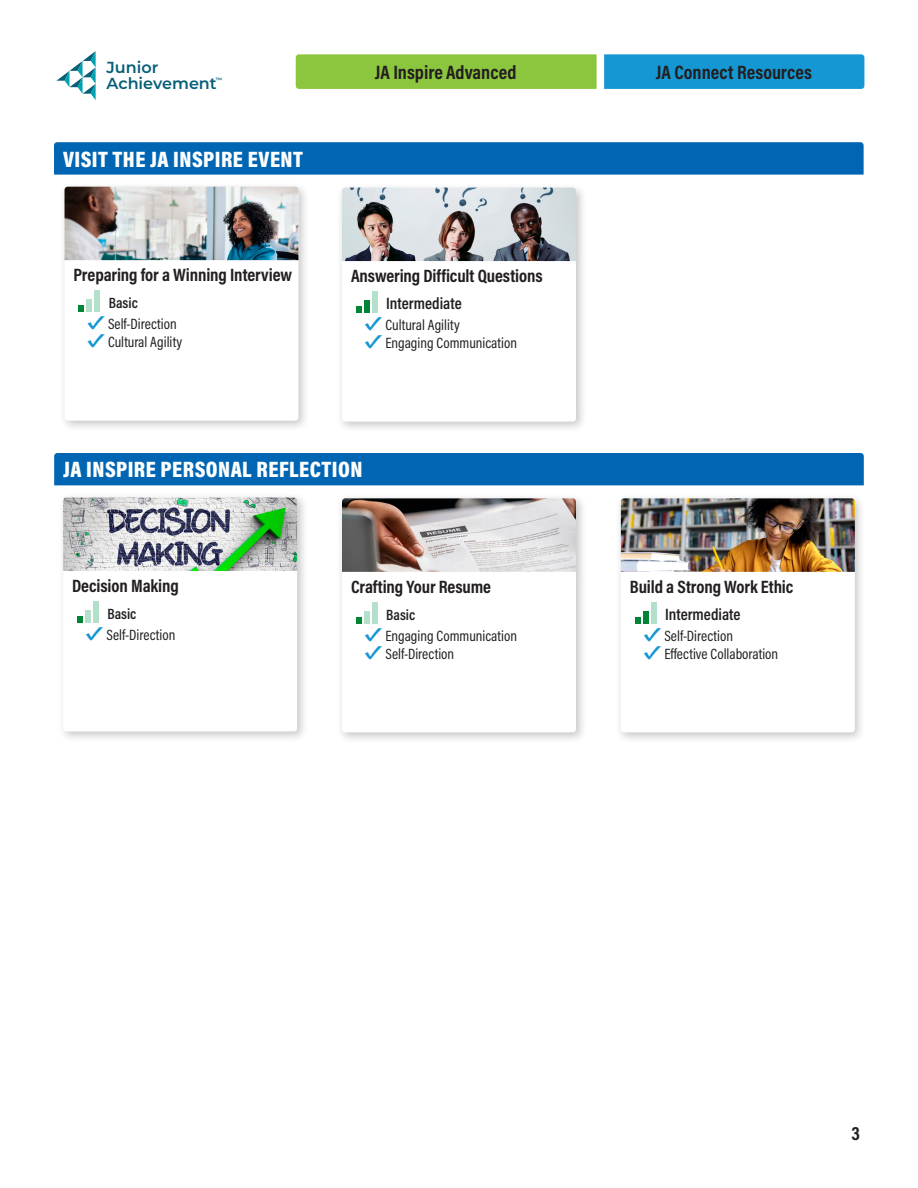
<style>
.page{position:relative;width:918px;height:1188px;background:#fff}
.page>*{position:absolute;margin:0;border:0;box-sizing:border-box;transform-origin:0 0}
.H2_card{font:900 22.5px "Acumin Pro Cond";letter-spacing:.02em;color:#fff}
.H1_program{font:700 19.5px "Acumin Pro Cond";color:#231f20}
.H3_card{font:700 18px "Acumin Pro Cond";letter-spacing:-.01em;color:#231f20}
.body_difficulty_card{font:600 16.5px "Acumin Pro Cond";color:#231f20}
.t1{font:600 16.05px/16px "Montserrat";color:#085f77}
.t2{font:15px "Acumin Pro Cond";color:#231f20}
.body_difficulty_card-2{font:600 15px "Acumin Pro Cond";color:#231f20}
.t3{font:600 6.15px "Montserrat";color:#085f77}
.s1{font-weight:700;font-size:18.9px;color:#1597d4}
</style>
<div class="page">
<div style="left:604px;top:54px;width:260px;height:35px;background:#1597d4"></div>
<svg style="left:56px;top:51px;width:40px;height:49px"></svg>
<div style="left:296px;top:54px;width:301px;height:35px;background:#8cc63e"></div>
<div style="left:54px;top:142px;width:810px;height:33px;background:#0066b3"></div>
<div style="left:59px;top:182px;width:251px;height:250px;background:#231f20;opacity:.25"></div>
<svg style="left:64px;top:260px;width:234px;height:161px"></svg>
<img style="left:64px;top:187px;width:234px;height:73px">
<div style="left:94px;top:290px;width:6px;height:22px;background:#b3e0ca"></div>
<div style="left:86px;top:299px;width:6px;height:13px;background:#b3e0ca"></div>
<div style="left:78px;top:305px;width:6px;height:7px;background:#008435"></div>
<div style="left:336px;top:182px;width:251px;height:251px;background:#231f20;opacity:.25"></div>
<svg style="left:342px;top:261px;width:234px;height:161px"></svg>
<img style="left:342px;top:188px;width:234px;height:73px">
<div style="left:372px;top:291px;width:6px;height:22px;background:#b3e0ca"></div>
<div style="left:364px;top:300px;width:6px;height:13px;background:#008435"></div>
<div style="left:356px;top:306px;width:6px;height:7px;background:#008435"></div>
<div style="left:54px;top:453px;width:810px;height:32px;background:#0066b3"></div>
<div style="left:57px;top:492px;width:251px;height:251px;background:#231f20;opacity:.25"></div>
<svg style="left:63px;top:571px;width:234px;height:160px"></svg>
<img style="left:63px;top:497px;width:234px;height:74px">
<div style="left:93px;top:601px;width:6px;height:22px;background:#b3e0ca"></div>
<div style="left:85px;top:610px;width:6px;height:13px;background:#b3e0ca"></div>
<div style="left:77px;top:616px;width:6px;height:7px;background:#008435"></div>
<div style="left:336px;top:493px;width:251px;height:251px;background:#231f20;opacity:.25"></div>
<svg style="left:342px;top:572px;width:234px;height:160px"></svg>
<img style="left:342px;top:498px;width:234px;height:74px">
<div style="left:372px;top:602px;width:6px;height:22px;background:#b3e0ca"></div>
<div style="left:364px;top:611px;width:6px;height:13px;background:#b3e0ca"></div>
<div style="left:356px;top:617px;width:6px;height:7px;background:#008435"></div>
<div style="left:615px;top:493px;width:251px;height:251px;background:#231f20;opacity:.25"></div>
<svg style="left:621px;top:572px;width:234px;height:160px"></svg>
<img style="left:621px;top:498px;width:234px;height:74px">
<div style="left:651px;top:602px;width:5px;height:22px;background:#b3e0ca"></div>
<div style="left:643px;top:611px;width:5px;height:13px;background:#008435"></div>
<svg style="left:635px;top:617px;width:5px;height:7px"></svg>
<p class="t1" style="left:107px;top:59px;width:112px">Junior<br>Achievement</p>
<p class="t3" style="left:216px;top:75px;width:8px">™</p>
<p class="H2_card" style="left:63px;top:144px;width:241px">VISIT THE JA INSPIRE EVENT</p>
<p class="H3_card" style="left:74px;top:263px;width:220px">Preparing for a Winning Interview</p>
<p class="body_difficulty_card-2" style="left:109px;top:293px;width:31px">Basic</p>
<p class="t2" style="left:87px;top:314px;width:91px"><span class="s1">✓</span>Self-Direction</p>
<p class="t2" style="left:87px;top:332px;width:97px"><span class="s1">✓</span>Cultural Agility</p>
<h1 class="H1_program" style="left:375px;top:59px;width:143px">JA Inspire Advanced</h1>
<p class="H3_card" style="left:351px;top:264px;width:193px">Answering Difficult Questions</p>
<p class="body_difficulty_card" style="left:386px;top:292px;width:77px">Intermediate</p>
<p class="t2" style="left:364px;top:315px;width:97px"><span class="s1">✓</span>Cultural Agility</p>
<p class="t2" style="left:364px;top:333px;width:154px"><span class="s1">✓</span>Engaging Communication</p>
<p class="H2_card" style="left:63px;top:455px;width:301px">JA INSPIRE PERSONAL REFLECTION</p>
<p class="H3_card" style="left:72px;top:574px;width:108px">Decision Making</p>
<p class="body_difficulty_card-2" style="left:107px;top:604px;width:31px">Basic</p>
<p class="t2" style="left:86px;top:625px;width:91px"><span class="s1">✓</span>Self-Direction</p>
<p class="H3_card" style="left:351px;top:575px;width:142px">Crafting Your Resume</p>
<p class="body_difficulty_card-2" style="left:386px;top:605px;width:31px">Basic</p>
<p class="t2" style="left:364px;top:626px;width:154px"><span class="s1">✓</span>Engaging Communication</p>
<p class="t2" style="left:364px;top:644px;width:91px"><span class="s1">✓</span>Self-Direction</p>
<h2 class="H1_program" style="left:656px;top:59px;width:158px">JA Connect Resources</h2>
<p class="H3_card" style="left:630px;top:575px;width:165px">Build a Strong Work Ethic</p>
<p class="body_difficulty_card" style="left:665px;top:603px;width:77px">Intermediate</p>
<p class="t2" style="left:643px;top:626px;width:91px"><span class="s1">✓</span>Self-Direction</p>
<p class="t2" style="left:643px;top:644px;width:136px"><span class="s1">✓</span>Effective Collaboration</p>
<h2 class="H1_program" style="left:852px;top:1120px;width:10px">3</h2>
</div>
